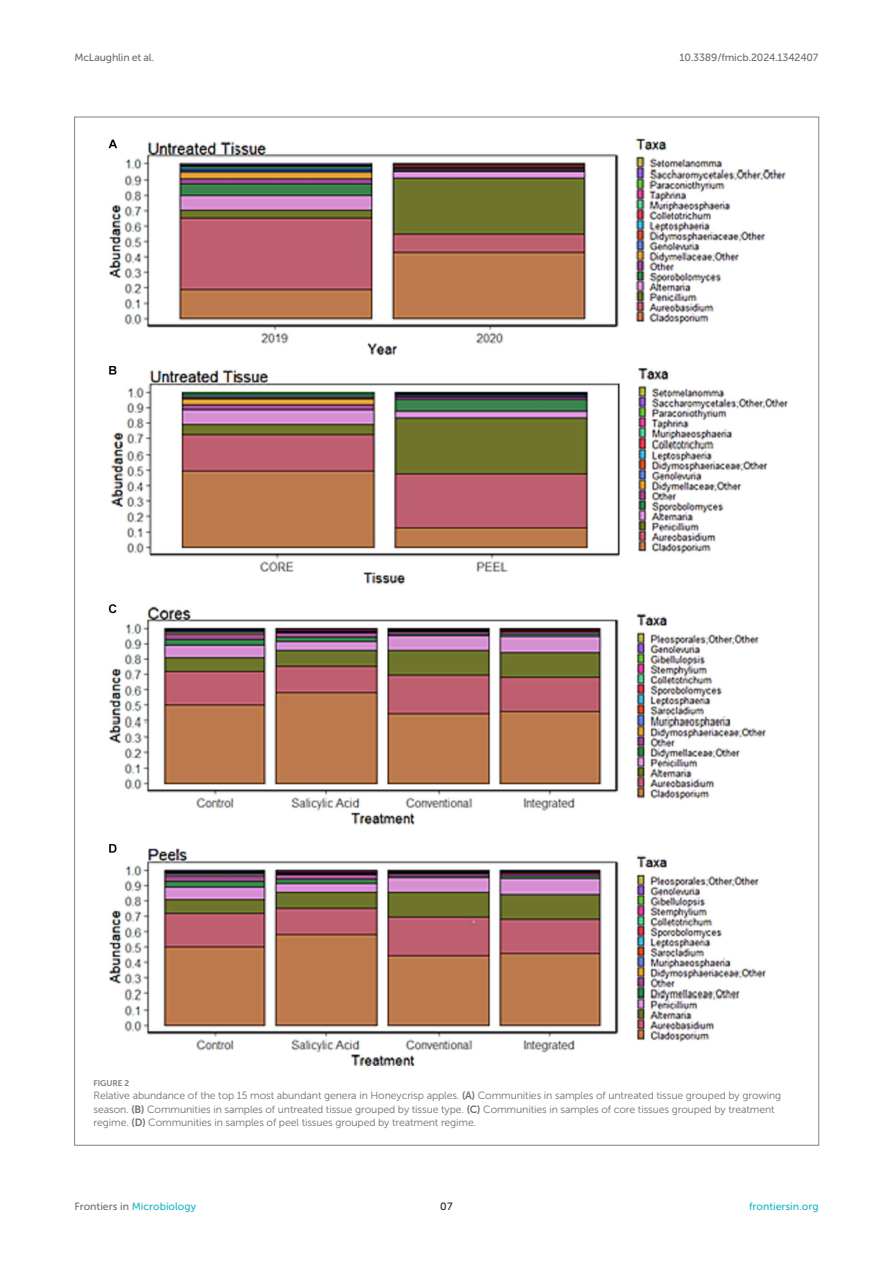
<style>
.page{position:relative;width:893px;height:1263px;background:#fff}
.page>*{position:absolute;margin:0;border:0;box-sizing:border-box;transform-origin:0 0}
.FIG_LEG{font:10.5px/13.5px "Museo Sans 300";letter-spacing:-.01em;color:#706f70}
.t1{font:10.5px "Museo Sans 500";letter-spacing:-.015em;color:#706f70}
.t2{font:10.5px "Museo Sans 500";color:#1db5c3}
.t3{font:10.5px "Museo Sans 500";color:#1b1c1b}
.FIG_HD{font:8.25px "Museo Sans 700";letter-spacing:-.01em;color:#7e7f7f}
.s1{font-family:"Museo Sans 700"}
.s2{color:#706f70}
</style>
<div class="page">
<img style="left:108px;top:138px;width:680px;height:929px">
<p class="t1" style="left:74px;top:51px;width:81px">McLaughlin et al.</p>
<p class="t1" style="left:679px;top:51px;width:140px">10.3389/fmicb.2024.1342407</p>
<p class="FIG_HD" style="left:94px;top:1078px;width:37px">FIGURE 2</p>
<p class="FIG_LEG" style="left:94px;top:1089px;width:689px">Relative abundance of the top 15 most abundant genera in Honeycrisp apples. <span class="s1">(A)</span> Communities in samples of untreated tissue grouped by growing season. <span class="s1">(B)</span> Communities in samples of untreated tissue grouped by tissue type. <span class="s1">(C)</span> Communities in samples of core tissues grouped by treatment regime. <span class="s1">(D)</span> Communities in samples of peel tissues grouped by treatment regime.</p>
<p class="t2" style="left:74px;top:1200px;width:123px"><span class="s2">Frontiers in</span> Microbiology</p>
<p class="t3" style="left:440px;top:1200px;width:14px">07</p>
<p class="t2" style="left:749px;top:1200px;width:71px">frontiersin.org</p>
</div>
